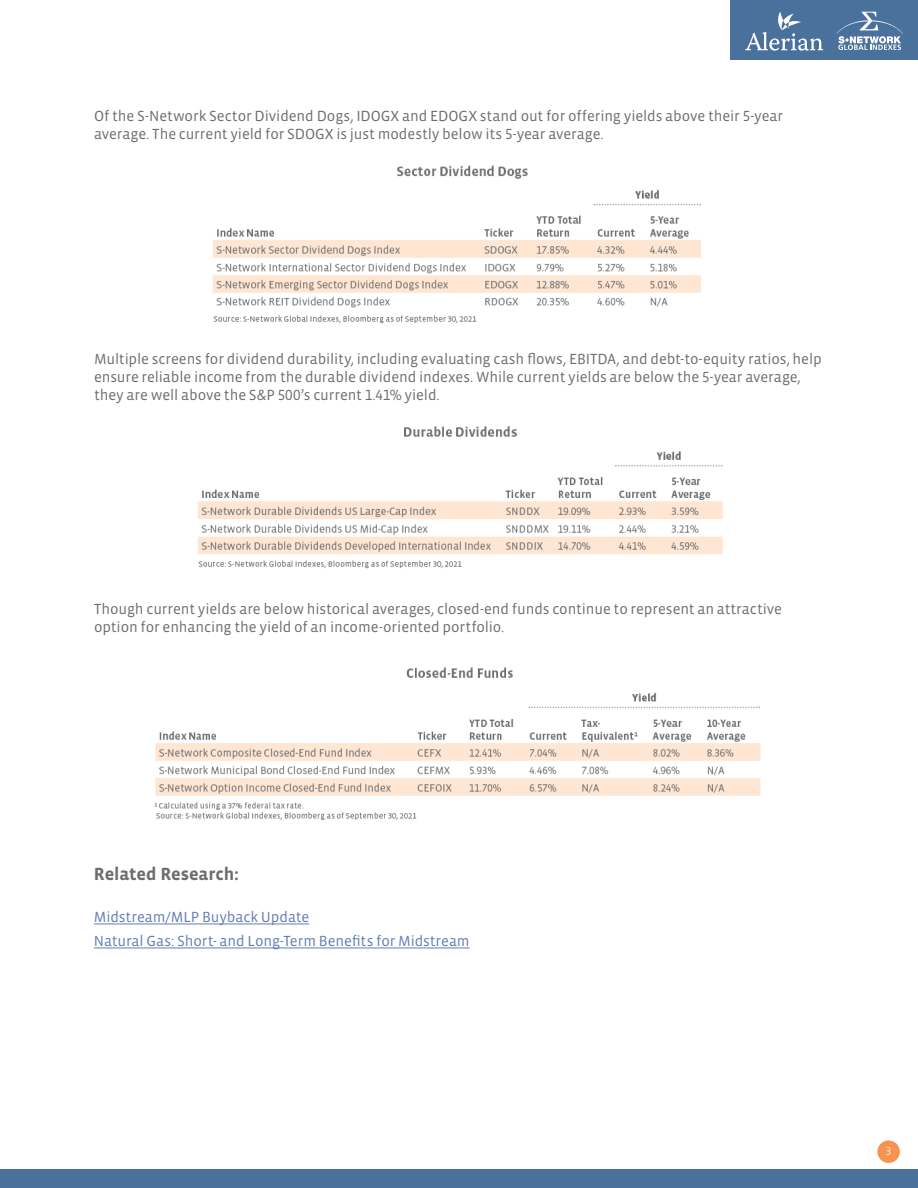
<style>
.page{position:relative;width:918px;height:1188px;background:#fff}
.page>*{position:absolute;margin:0;border:0;box-sizing:border-box;transform-origin:0 0}
.Insights_Header{font:700 18px "Vista Sans OT";color:#6c6d70}
.t1{font:15px/18px "Vista Sans OT";letter-spacing:-.005em;color:#6c6d70}
.t2{font:15px "Vista Sans OT";letter-spacing:-.005em;color:#607eb4}
.t3{font:300 12px "Vista Sans OT";color:#fff}
</style>
<div class="page">
<div style="left:0;top:1169px;width:918px;height:19px;background:#4a709c"></div>
<div style="left:877px;top:1140px;width:23px;height:23px;background:#f69351;border-radius:50%"></div>
<div style="left:731px;top:0;width:187px;height:60px;background:#4a709c"></div>
<svg style="left:745px;top:12px;width:78px;height:39px"></svg>
<svg style="left:836px;top:12px;width:67px;height:38px"></svg>
<img style="left:212px;top:165px;width:489px;height:159px">
<img style="left:197px;top:426px;width:526px;height:143px">
<img style="left:154px;top:667px;width:607px;height:153px">
<hr style="left:94px;top:924px;width:215px;height:1px;background:#607eb4">
<hr style="left:94px;top:948px;width:376px;height:1px;background:#607eb4">
<p class="t1" style="left:94px;top:107px;width:691px">Of the S-Network Sector Dividend Dogs, IDOGX and EDOGX stand out for offering yields above their 5-year average. The current yield for SDOGX is just modestly below its 5-year average.</p>
<p class="t1" style="left:94px;top:350px;width:729px">Multiple screens for dividend durability, including evaluating cash flows, EBITDA, and debt-to-equity ratios, help ensure reliable income from the durable dividend indexes. While current yields are below the 5-year average, they are well above the S&amp;P 500’s current 1.41% yield.</p>
<p class="t1" style="left:94px;top:601px;width:690px">Though current yields are below historical averages, closed-end funds continue to represent an attractive option for enhancing the yield of an income-oriented portfolio.</p>
<p class="Insights_Header" style="left:94px;top:865px;width:147px">Related Research:</p>
<p class="t2" style="left:94px;top:909px;width:217px">Midstream/MLP Buyback Update</p>
<p class="t2" style="left:94px;top:933px;width:377px">Natural Gas: Short- and Long-Term Benefits for Midstream</p>
<p class="t3" style="left:886px;top:1145px;width:7px">3</p>
</div>
